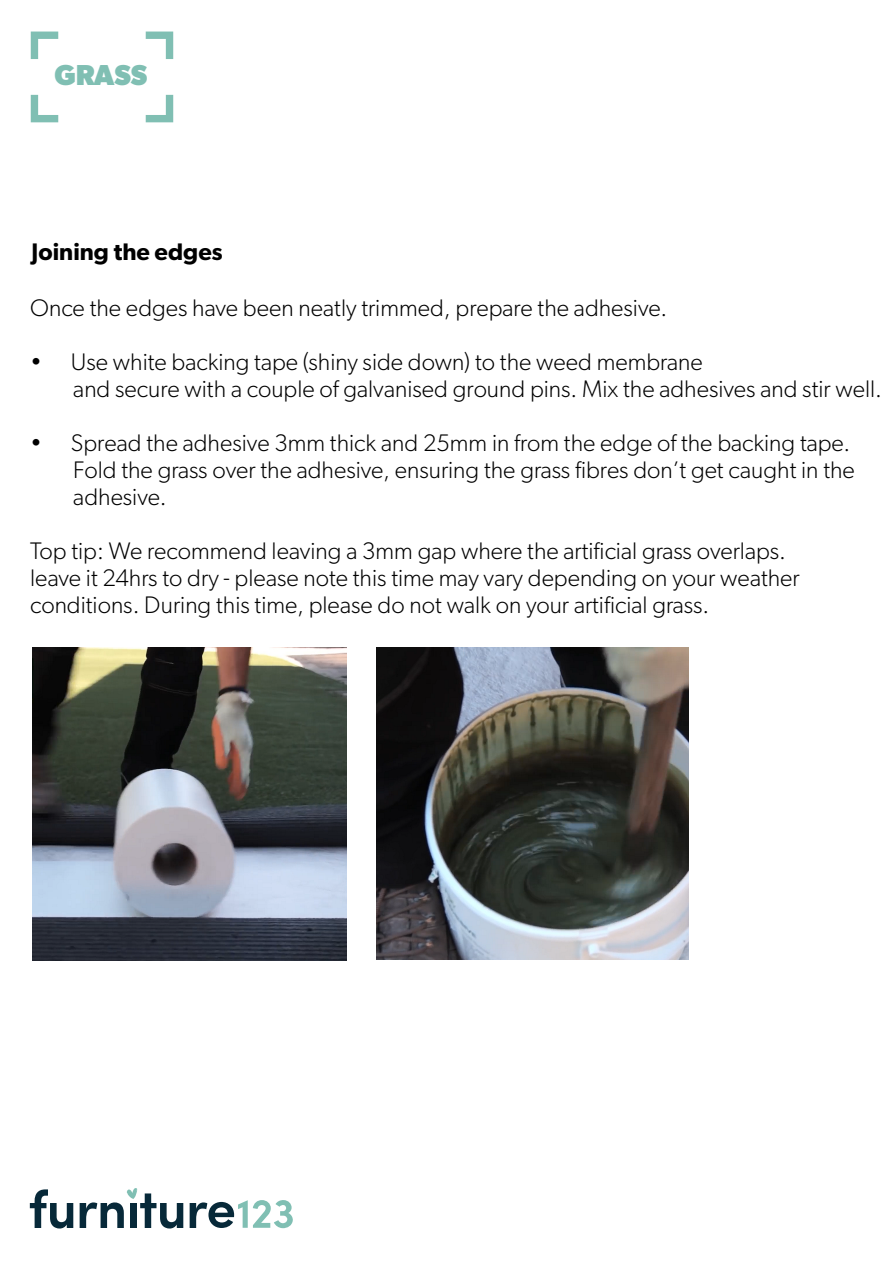
<style>
.page{position:relative;width:895px;height:1265px;background:#fff}
.page>*{position:absolute;margin:0;border:0;box-sizing:border-box;transform-origin:0 0}
.t1{font:700 28.95px "Gibson";letter-spacing:-.01em;color:#80bfb3}
.t2{font:300 24px/27px "Gibson";color:#000}
.t3{font:600 24px "Gibson";color:#000}
</style>
<div class="page">
<svg style="left:30px;top:1189px;width:43px;height:39px"></svg>
<svg style="left:190px;top:1200px;width:103px;height:28px"></svg>
<svg style="left:80px;top:1188px;width:103px;height:40px"></svg>
<svg style="left:31px;top:32px;width:27px;height:27px"></svg>
<svg style="left:31px;top:95px;width:27px;height:27px"></svg>
<svg style="left:146px;top:32px;width:27px;height:27px"></svg>
<svg style="left:146px;top:95px;width:27px;height:27px"></svg>
<img style="left:376px;top:648px;width:312px;height:311px">
<img style="left:33px;top:647px;width:313px;height:313px">
<p class="t1" style="left:55px;top:57px;width:94px">GRASS</p>
<p class="t3" style="left:32px;top:237px;width:192px">Joining the edges</p>
<p class="t2" style="left:30px;top:294px;width:638px">Once the edges have been neatly trimmed, prepare the adhesive.</p>
<p class="t2" style="left:73px;top:348px;width:810px;text-indent:-43px">• Use white backing tape (shiny side down) to the weed membrane<br>and secure with a couple of galvanised ground pins. Mix the adhesives and stir well.</p>
<p class="t2" style="left:73px;top:429px;width:783px;text-indent:-43px">• Spread the adhesive 3mm thick and 25mm in from the edge of the backing tape.<br>Fold the grass over the adhesive, ensuring the grass fibres don’t get caught in the adhesive.</p>
<p class="t2" style="left:30px;top:537px;width:771px">Top tip: We recommend leaving a 3mm gap where the artificial grass overlaps. leave it 24hrs to dry - please note this time may vary depending on your weather conditions. During this time, please do not walk on your artificial grass.</p>
</div>
